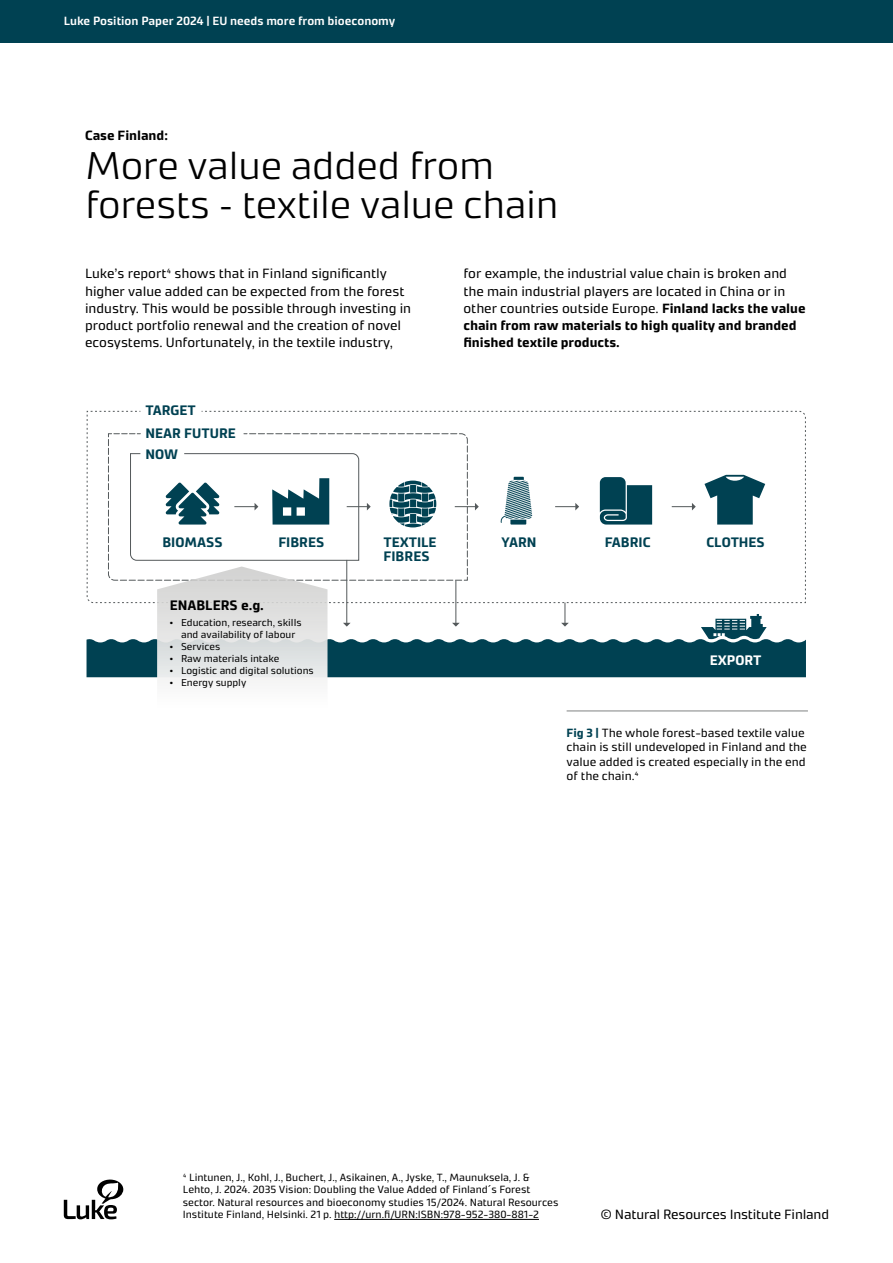
<style>
.page{position:relative;width:893px;height:1263px;background:#fff}
.page>*{position:absolute;margin:0;border:0;box-sizing:border-box;transform-origin:0 0}
.H1_Title_Left_Position_Paper_30_black{font:300 39px/39px "Accura";letter-spacing:-.01em;color:#000}
.t1{font:700 13.8px/13.8px "Accura";color:#004152}
.t2{font:700 13.8px "Accura";color:#000}
.t3{font:700 13.8px "Accura";color:#fff}
.P_Body_text{font:13.5px/17.2px "Accura";color:#000}
.H3_Headline{font:700 13.5px "Accura";color:#000}
.Artifact_image_text{font:12px/14.4px "Accura";color:#000}
.t4{font:600 12px "Accura";color:#fff}
.Artifact_more_information{font:10.5px/12.6px "Accura";color:#000}
.t5{font:10.05px/12.1px "Accura";color:#000;text-align:center}
.s1{font-weight:700}
.s2{font-weight:700;color:#004152}
</style>
<div class="page">
<svg style="left:87px;top:411px;width:53px;height:2px"></svg>
<svg style="left:87px;top:433px;width:719px;height:248px"></svg>
<hr style="left:334px;top:1219px;width:205px;height:1px;background:#000">
<hr style="left:567px;top:710px;width:241px;height:2px;background:#aaacac">
<svg style="left:64px;top:1179px;width:60px;height:40px"></svg>
<div style="left:0;top:0;width:893px;height:43px;background:#004152"></div>
<p class="t4" style="left:64px;top:14px;width:333px">Luke Position Paper 2024 | EU needs more from bioeconomy</p>
<p class="H3_Headline" style="left:85px;top:127px;width:84px">Case Finland:</p>
<p class="H1_Title_Left_Position_Paper_30_black" style="left:85px;top:146px;width:475px">More value added from forests – textile value chain</p>
<p class="P_Body_text" style="left:85px;top:265px;width:328px">Luke’s report4 shows that in Finland significantly higher value added can be expected from the forest industry. This would be possible through investing in product portfolio renewal and the creation of novel ecosystems. Unfortunately, in the textile industry,</p>
<p class="P_Body_text" style="left:463px;top:265px;width:343px">for example, the industrial value chain is broken and the main industrial players are located in China or in other countries outside Europe. <span class="s1">Finland lacks the value chain from raw materials to high quality and branded finished textile products.</span></p>
<p class="t1" style="left:145px;top:399px;width:92px;line-height:22.6px">TARGET<br>NEAR FUTURE</p>
<p class="t1" style="left:145px;top:447px;width:34px">NOW</p>
<p class="t1" style="left:162px;top:535px;width:62px">BIOMASS</p>
<p class="t1" style="left:278px;top:535px;width:48px">FIBRES</p>
<p class="t1" style="left:384px;top:535px;width:55px">TEXTILE<br>FIBRES</p>
<p class="t2" style="left:170px;top:597px;width:96px">ENABLERS e.g.</p>
<p class="t5" style="left:170px;top:616px;width:133px">• Education, research, skills and availability of labour</p>
<p class="t5" style="left:170px;top:640px;width:52px">• Services</p>
<p class="t5" style="left:170px;top:652px;width:111px">• Raw materials intake</p>
<p class="t5" style="left:170px;top:664px;width:145px">• Logistic and digital solutions</p>
<p class="t5" style="left:170px;top:676px;width:78px">• Energy supply</p>
<p class="t1" style="left:501px;top:535px;width:37px">YARN</p>
<p class="t1" style="left:605px;top:535px;width:47px">FABRIC</p>
<p class="t1" style="left:706px;top:535px;width:60px">CLOTHES</p>
<p class="t3" style="left:710px;top:651px;width:53px">EXPORT</p>
<p class="Artifact_image_text" style="left:567px;top:725px;width:242px"><span class="s2">Fig 3 |</span> The whole forest-based textile value chain is still undeveloped in Finland and the value added is created especially in the end of the chain.4</p>
<p class="Artifact_more_information" style="left:183px;top:1170px;width:377px">4 Lintunen, J., Kohl, J., Buchert, J., Asikainen, A., Jyske, T., Maunuksela, J. &amp; Lehto, J. 2024. 2035 Vision: Doubling the Value Added of Finland´s Forest sector. Natural resources and bioeconomy studies 15/2024. Natural Resources Institute Finland, Helsinki. 21 p. http://urn.fi/URN:ISBN:978-952-380-881-2</p>
<p class="P_Body_text" style="left:601px;top:1206px;width:230px">© Natural Resources Institute Finland</p>
</div>
